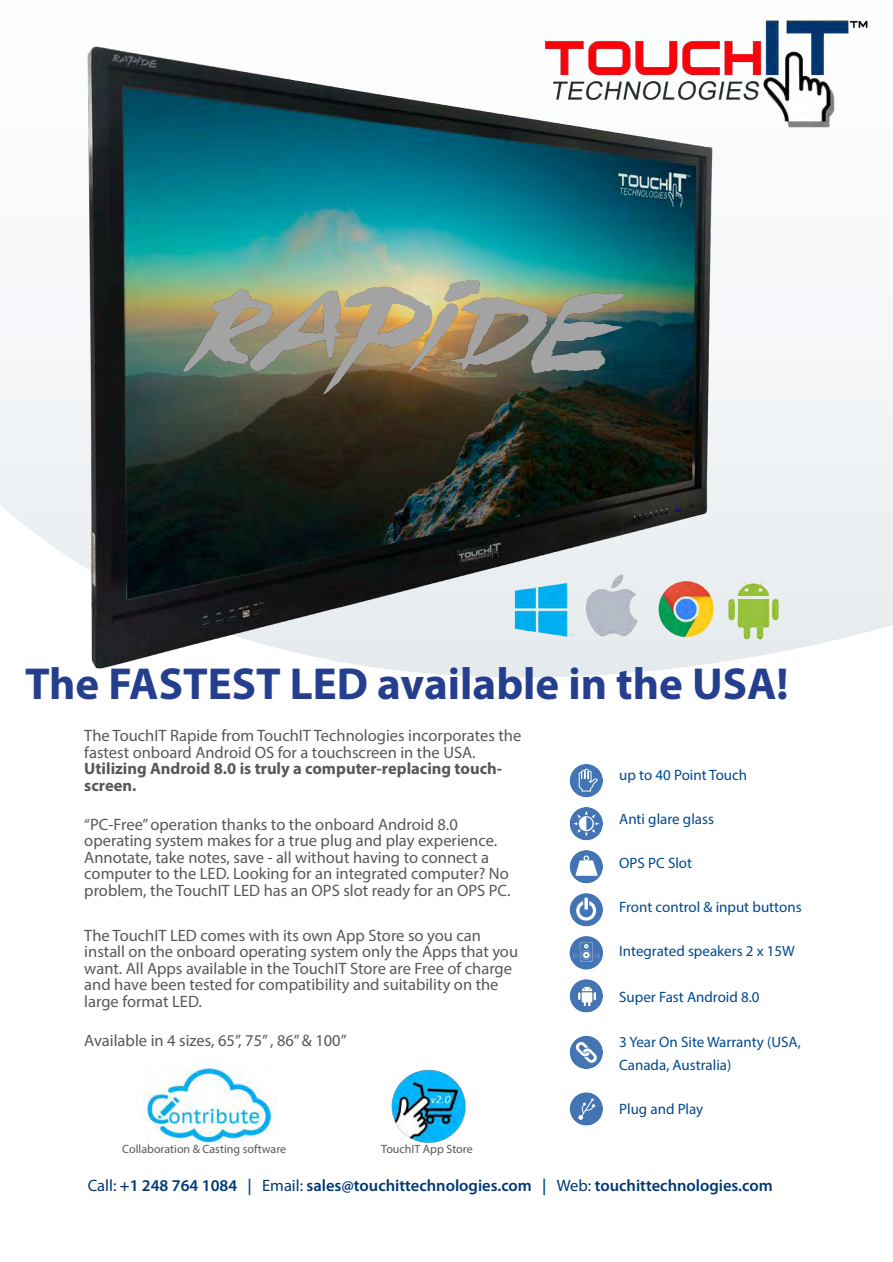
<style>
.page{position:relative;width:893px;height:1262px;background:#fff}
.page>*{position:absolute;margin:0;border:0;box-sizing:border-box;transform-origin:0 0}
.Paragraph_Style1{font:700 45px "Myriad Pro";color:#253f8e}
.Paragraph_Style2{font:16.5px/16.5px "Myriad Pro";color:#57585a}
.Paragraph_Style1-2{font:600 16.5px "Myriad Pro";color:#013874}
.Paragraph_Style5{font:15px/23.1px "Myriad Pro";color:#01498e}
.Paragraph_Style1-3{font:15px "Myriad Pro";color:#01498e}
.Paragraph_Style1-4{font:12px "Myriad Pro";color:#57585a}
.s1{font-weight:700}
.s2{font-weight:400}
.s3{color:#01498e}
</style>
<div class="page">
<svg style="left:569px;top:764px;width:34px;height:33px"></svg>
<svg style="left:569px;top:807px;width:34px;height:33px"></svg>
<svg style="left:569px;top:893px;width:34px;height:33px"></svg>
<svg style="left:584px;top:897px;width:4px;height:12px"></svg>
<svg style="left:569px;top:936px;width:34px;height:33px"></svg>
<svg style="left:569px;top:979px;width:34px;height:33px"></svg>
<svg style="left:569px;top:1035px;width:34px;height:34px"></svg>
<svg style="left:569px;top:1092px;width:34px;height:33px"></svg>
<svg style="left:569px;top:850px;width:34px;height:33px"></svg>
<img style="left:717px;top:20px;width:155px;height:109px">
<img style="left:145px;top:1065px;width:131px;height:79px">
<img style="left:75px;top:40px;width:642px;height:637px">
<img style="left:509px;top:566px;width:284px;height:86px">
<img style="left:175px;top:258px;width:475px;height:135px">
<img style="left:578px;top:986px;width:18px;height:19px">
<img style="left:391px;top:1069px;width:75px;height:74px">
<p class="Paragraph_Style1" style="left:25px;top:654px;width:765px">The FASTEST LED available in the USA!</p>
<p class="Paragraph_Style2" style="left:84px;top:727px;width:438px">The TouchIT Rapide from TouchIT Technologies incorporates the fastest onboard Android OS for a touchscreen in the USA.<br><span class="s1">Utilizing Android 8.0 is truly a computer-replacing touch&shy;screen.</span></p>
<p class="Paragraph_Style2" style="left:84px;top:815px;width:428px">“PC-Free” operation thanks to the onboard Android 8.0 operating system makes for a true plug and play experience.<br>Annotate, take notes, save - all without having to connect a computer to the LED. Looking for an integrated computer? No problem, the TouchIT LED has an OPS slot ready for an OPS PC.</p>
<p class="Paragraph_Style2" style="left:84px;top:926px;width:435px">The TouchIT LED comes with its own App Store so you can install on the onboard operating system only the Apps that you want. All Apps available in the TouchIT Store are Free of charge and have been tested for compatibility and suitability on the large format LED.</p>
<p class="Paragraph_Style2" style="left:84px;top:1031px;width:264px">Available in 4 sizes, 65”, 75” , 86” &amp; 100”</p>
<p class="Paragraph_Style1-4" style="left:122px;top:1141px;width:165px">Collaboration &amp; Casting software</p>
<p class="Paragraph_Style1-4" style="left:381px;top:1141px;width:93px">TouchIT App Store</p>
<p class="Paragraph_Style5" style="left:619px;top:763px;width:129px">up to 40 Point Touch</p>
<p class="Paragraph_Style5" style="left:619px;top:807px;width:96px">Anti glare glass</p>
<p class="Paragraph_Style5" style="left:619px;top:851px;width:74px">OPS PC Slot</p>
<p class="Paragraph_Style5" style="left:619px;top:895px;width:184px">Front control &amp; input buttons</p>
<p class="Paragraph_Style5" style="left:619px;top:939px;width:177px">Integrated speakers 2 x 15W</p>
<p class="Paragraph_Style5" style="left:619px;top:985px;width:142px">Super Fast Android 8.0</p>
<p class="Paragraph_Style5" style="left:619px;top:1029px;width:183px">3 Year On Site Warranty (USA,<br>Canada, Australia)</p>
<p class="Paragraph_Style1-3" style="left:619px;top:1099px;width:86px">Plug and Play</p>
<p class="Paragraph_Style1-2" style="left:88px;top:1175px;width:686px"><span class="s2">Call:</span> +1 248 764 1084 <span class="s3">|</span> <span class="s2">Email:</span> sales@touchittechnologies.com <span class="s3">|</span> <span class="s2">Web:</span> touchittechnologies.com</p>
</div>
